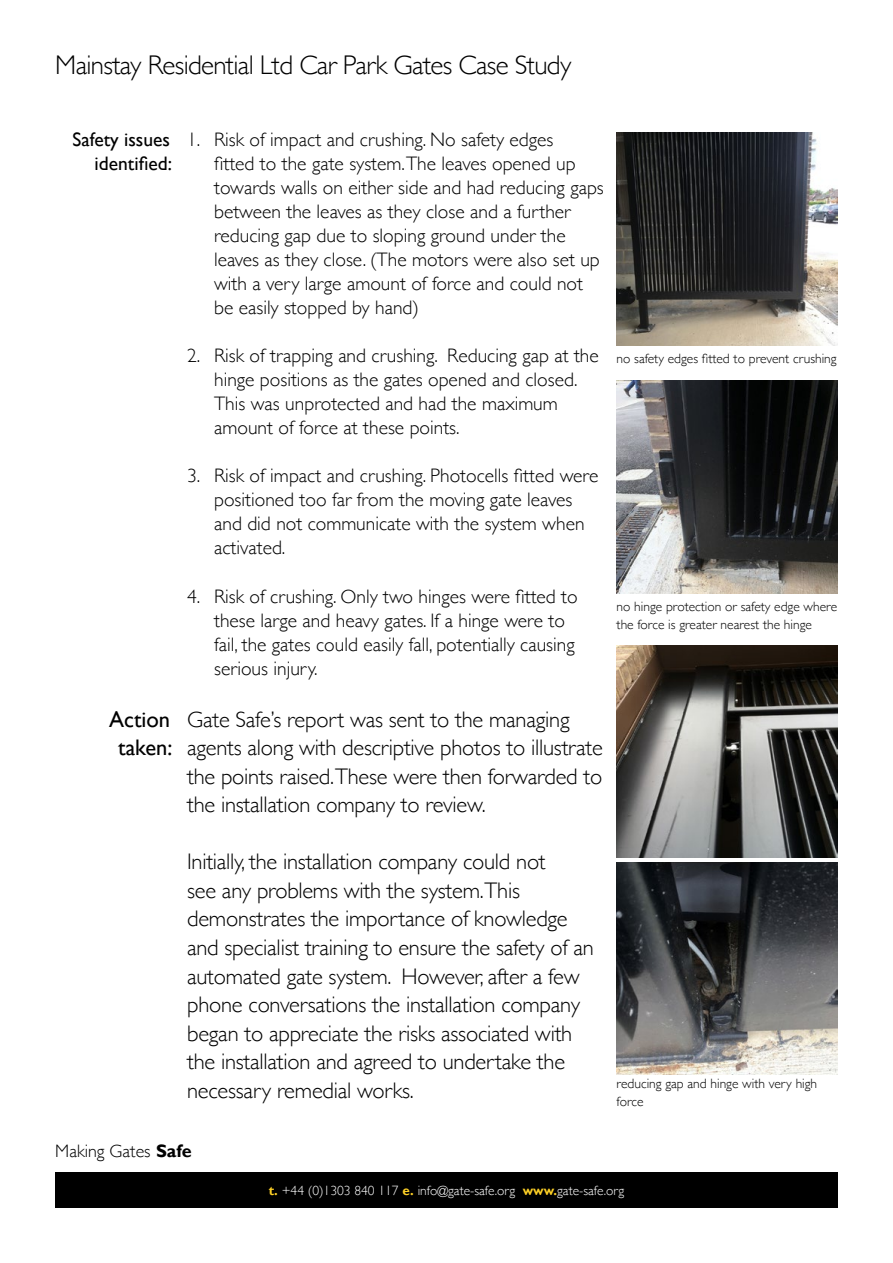
<style>
.page{position:relative;width:893px;height:1263px;background:#fff}
.page>*{position:absolute;margin:0;border:0;box-sizing:border-box;transform-origin:0 0}
.t1{font:300 27px "Gill Sans";letter-spacing:-.025em;color:#000}
.t2{font:300 22.5px/28.5px "Gill Sans";letter-spacing:-.01em;color:#000}
.t3{font:22.5px/28.5px "Gill Sans";color:#000;text-align:center}
.t4{font:300 19.5px/24px "Gill Sans";color:#000}
.t5{font:19.5px/24px "Gill Sans";color:#000;text-align:right}
.t6{font:300 18px "Gill Sans";color:#000}
.t7{font:300 13.5px/18px "Gill Sans";color:#000}
.t8{font:300 13.5px "Gill Sans";color:#fff}
.s1{font-weight:700}
.s2{font-weight:700;color:#fccf26}
</style>
<div class="page">
<div style="left:55px;top:1172px;width:783px;height:36px;background:#000"></div>
<img style="left:617px;top:133px;width:221px;height:212px">
<img style="left:617px;top:381px;width:221px;height:212px">
<img style="left:617px;top:645px;width:221px;height:213px">
<img style="left:617px;top:862px;width:221px;height:213px">
<h1 class="t1" style="left:55px;top:44px;width:517px">Mainstay Residential Ltd Car Park Gates Case Study</h1>
<p class="t5" style="left:72px;top:128px;width:101px">Safety issues identified:</p>
<p class="t3" style="left:109px;top:705px;width:65px">Action taken:</p>
<p class="t4" style="left:214px;top:127px;width:391px;text-indent:-27px">1. Risk of impact and crushing. No safety edges<br>fitted to the gate system.The leaves opened up towards walls on either side and had reducing gaps between the leaves as they close and a further reducing gap due to sloping ground under the leaves as they close. (The motors were also set up with a very large amount of force and could not be easily stopped by hand)</p>
<p class="t4" style="left:214px;top:343px;width:386px;text-indent:-27px">2. Risk of trapping and crushing. Reducing gap at the hinge positions as the gates opened and closed.<br>This was unprotected and had the maximum amount of force at these points.</p>
<p class="t4" style="left:214px;top:463px;width:386px;text-indent:-27px">3. Risk of impact and crushing. Photocells fitted were positioned too far from the moving gate leaves and did not communicate with the system when activated.</p>
<p class="t4" style="left:214px;top:583px;width:365px;text-indent:-27px">4. Risk of crushing. Only two hinges were fitted to these large and heavy gates. If a hinge were to fail, the gates could easily fall, potentially causing serious injury.</p>
<p class="t2" style="left:187px;top:704px;width:417px">Gate Safe’s report was sent to the managing agents along with descriptive photos to illustrate the points raised.These were then forwarded to the installation company to review.</p>
<p class="t2" style="left:187px;top:847px;width:408px">Initially, the installation company could not<br>see any problems with the system.This demonstrates the importance of knowledge and specialist training to ensure the safety of an automated gate system. However, after a few phone conversations the installation company began to appreciate the risks associated with the installation and agreed to undertake the necessary remedial works.</p>
<p class="t7" style="left:617px;top:349px;width:222px">no safety edges fitted to prevent crushing</p>
<p class="t7" style="left:617px;top:597px;width:222px">no hinge protection or safety edge where the force is greater nearest the hinge</p>
<p class="t7" style="left:617px;top:1074px;width:202px">reducing gap and hinge with very high force</p>
<p class="t6" style="left:55px;top:1137px;width:138px">Making Gates <span class="s1">Safe</span></p>
<p class="t8" style="left:269px;top:1179px;width:357px"><span class="s2">t.</span> +44 (0)1303 840 117 <span class="s2">e.</span> info@gate-safe.org <span class="s2">www.</span>gate-safe.org</p>
</div>
